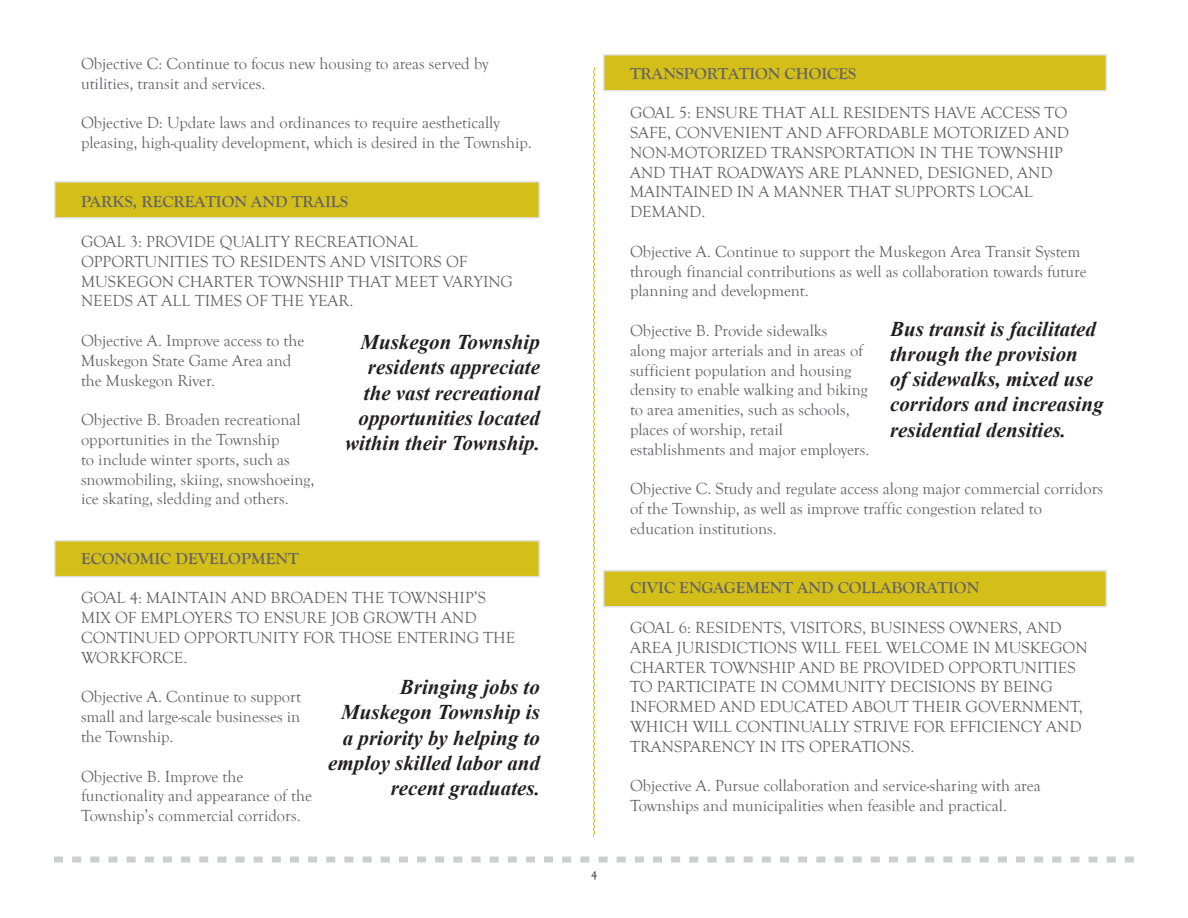
<style>
.page{position:relative;width:1188px;height:918px;background:#fff}
.page>*{position:absolute;margin:0;border:0;box-sizing:border-box;transform-origin:0 0}
.t1{font:italic 700 21px/25.2px "Times New Roman";color:#231f20;text-align:right}
.Main_Text{font:16.5px/19.8px "Goudy Old Style T";color:#636366}
.GOAL_HEADING{font:700 16.5px "Goudy Old Style T";color:#636366}
.t2{font:12px "Goudy Old Style T";color:#231f20}
</style>
<div class="page">
<svg style="left:593px;top:67px;width:2px;height:771px;background:#e6db7f"></svg>
<svg style="left:54px;top:856px;width:1080px;height:6px"></svg>
<div style="left:603px;top:570px;width:504px;height:38px;background:#d4bf18;border:2px solid #e0e1e3"></div>
<div style="left:603px;top:54px;width:504px;height:37px;background:#d4bf18;border:2px solid #e0e1e3"></div>
<div style="left:54px;top:540px;width:486px;height:37px;background:#d4bf18;border:2px solid #e0e1e3"></div>
<div style="left:54px;top:181px;width:486px;height:38px;background:#d4bf18;border:2px solid #e0e1e3"></div>
<p class="Main_Text" style="left:81px;top:54px;width:409px">Objective C: Continue to focus new housing to areas served by utilities, transit and services.</p>
<p class="Main_Text" style="left:81px;top:113px;width:452px">Objective D: Update laws and ordinances to require aesthetically pleasing, high-quality development, which is desired in the Township.</p>
<p class="GOAL_HEADING" style="left:81px;top:193px;width:269px">PARKS, RE CREATION AND TRAILS</p>
<p class="Main_Text" style="left:81px;top:232px;width:434px">GOAL 3: PROVIDE QUALITY RECREATIONAL OPPORTUNITIES TO RESIDENTS AND VISITORS OF MUSKEGON CHARTER TOWNSHIP THAT MEET VARYING NEEDS AT ALL TIMES OF THE YEAR.</p>
<p class="Main_Text" style="left:81px;top:331px;width:225px">Objective A. Improve access to the<br>Muskegon State Game Area and</p>
<p class="Main_Text" style="left:81px;top:371px;width:136px">the Muskegon River.</p>
<p class="Main_Text" style="left:81px;top:410px;width:235px">Objective B. Broaden recreational opportunities in the Township<br>to include winter sports, such as snowmobiling, skiing, snowshoeing, ice skating, sledding and others.</p>
<p class="t1" style="left:345px;top:329px;width:196px">Muskegon Township residents appreciate the vast recreational opportunities located within their Township.</p>
<p class="GOAL_HEADING" style="left:81px;top:549px;width:219px">ECONOMIC DEVELOPMENT</p>
<p class="Main_Text" style="left:81px;top:588px;width:436px">GOAL 4: MAINTAIN AND BROADEN THE TOWNSHIP’S MIX OF EMPLOYERS TO ENSURE JOB GROWTH AND CONTINUED OPPORTUNITY FOR THOSE ENTERING THE WORKFORCE.</p>
<p class="Main_Text" style="left:81px;top:687px;width:222px;text-align:justify">Objective A. Continue to support small and large-scale businesses in the Township.</p>
<p class="Main_Text" style="left:81px;top:767px;width:233px">Objective B. Improve the functionality and appearance of the<br>Township’s commercial corridors.</p>
<p class="t1" style="left:328px;top:674px;width:213px">Bringing jobs to<br>Muskegon Township is a priority by helping to employ skilled labor and recent graduates.</p>
<p class="t2" style="left:591px;top:869px;width:7px">4</p>
<p class="GOAL_HEADING" style="left:630px;top:64px;width:228px">TRANSPORTATION CHOICES</p>
<p class="Main_Text" style="left:630px;top:103px;width:441px">GOAL 5: ENSURE THAT ALL RESIDENTS HAVE ACCESS TO SAFE, CONVENIENT AND AFFORDABLE MOTORIZED AND NON-MOTORIZED TRANSPORTATION IN THE TOWNSHIP AND THAT ROADWAYS ARE PLANNED, DESIGNED, AND MAINTAINED IN A MANNER THAT SUPPORTS LOCAL DEMAND.</p>
<p class="Main_Text" style="left:630px;top:242px;width:458px">Objective A. Continue to support the Muskegon Area Transit System through financial contributions as well as collaboration towards future planning and development.</p>
<p class="Main_Text" style="left:630px;top:321px;width:239px">Objective B. Provide sidewalks<br>along major arterials and in areas of sufficient population and housing density to enable walking and biking to area amenities, such as schools, places of worship, retail</p>
<p class="Main_Text" style="left:630px;top:440px;width:241px">establishments and major employers.</p>
<p class="Main_Text" style="left:630px;top:479px;width:475px">Objective C. Study and regulate access along major commercial corridors of the Township, as well as improve traffic congestion related to education institutions.</p>
<p class="t1" style="left:890px;top:316px;width:215px;text-align:left">Bus transit is facilitated through the provision<br>of sidewalks, mixed use corridors and increasing residential densities.</p>
<p class="GOAL_HEADING" style="left:630px;top:579px;width:351px">CIVIC ENGAGEMENT AND COLLABORATION</p>
<p class="Main_Text" style="left:630px;top:618px;width:459px">GOAL 6: RESIDENTS, VISITORS, BUSINESS OWNERS, AND AREA JURISDICTIONS WILL FEEL WELCOME IN MUSKEGON CHARTER TOWNSHIP AND BE PROVIDED OPPORTUNITIES TO PARTICIPATE IN COMMUNITY DECISIONS BY BEING INFORMED AND EDUCATED ABOUT THEIR GOVERNMENT, WHICH WILL CONTINUALLY STRIVE FOR EFFICIENCY AND TRANSPARENCY IN ITS OPERATIONS.</p>
<p class="Main_Text" style="left:630px;top:776px;width:412px">Objective A. Pursue collaboration and service-sharing with area<br>Townships and municipalities when feasible and practical.</p>
</div>
